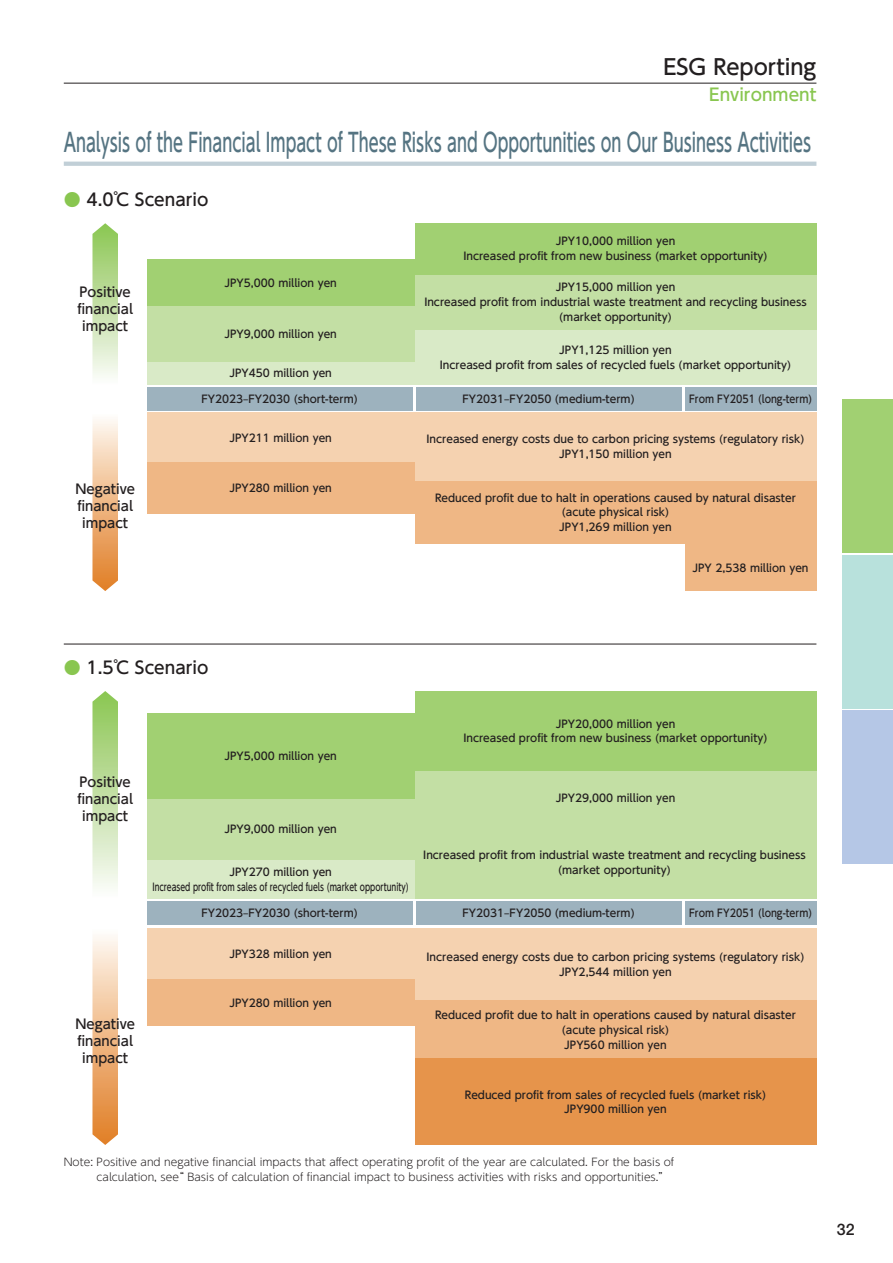
<style>
.page{position:relative;width:893px;height:1263px;background:#fff}
.page>*{position:absolute;margin:0;border:0;box-sizing:border-box;transform-origin:0 0}
.t1{font:500 25.5px "UD Shin Go Pro";color:#557482;scale:.63 1}
.t2{font:500 21.3px "UD Shin Go Pro";color:#231f20}
.t3{font:500 16.95px "UD Shin Go Pro";color:#231f20}
.t4{font:500 16.95px "UD Shin Go Pro";color:#89c650}
.t5{font:500 15.9px "Helvetica Neue LT Std";color:#231f20}
.t6{font:500 13.35px/17px "UD Shin Go Pro";color:#231f20;text-align:center}
.t7{font:500 10.65px/14.9px "UD Shin Go Pro";color:#231f20;text-align:center}
.t8{font:300 10.65px/14.9px "UD Shin Go Pro";color:#231f20}
.t9{font:500 10.65px "UD Shin Go Pro";color:#231f20;scale:.9 1}
.s1{color:#89c650}
</style>
<div class="page">
<svg style="left:92px;top:223px;width:26px;height:154px;background:#c5e1a8"></svg>
<svg style="left:92px;top:691px;width:26px;height:197px;background:#c4e0a7"></svg>
<svg style="left:92px;top:419px;width:26px;height:172px;background:#f0bd8f"></svg>
<svg style="left:92px;top:936px;width:26px;height:209px;background:#efbc8d"></svg>
<div style="left:842px;top:555px;width:51px;height:153px;background:#b8e1dc"></div>
<div style="left:842px;top:400px;width:51px;height:153px;background:#a1d072"></div>
<div style="left:842px;top:710px;width:51px;height:153px;background:#b5c7e6"></div>
<hr style="left:64px;top:83px;width:752px;height:1px;background:#231f20">
<div style="left:415px;top:691px;width:401px;height:207px;background:#c3dfa4"></div>
<div style="left:415px;top:480px;width:401px;height:64px;background:#efb785"></div>
<hr style="left:64px;top:644px;width:752px;height:1px;background:#231f20">
<div style="left:147px;top:387px;width:265px;height:23px;background:#9db2be"></div>
<div style="left:147px;top:901px;width:265px;height:24px;background:#9db2be"></div>
<div style="left:147px;top:361px;width:268px;height:24px;background:#d9eac7"></div>
<div style="left:147px;top:860px;width:268px;height:38px;background:#d9eac7"></div>
<div style="left:147px;top:798px;width:268px;height:62px;background:#c3dfa4"></div>
<div style="left:147px;top:713px;width:268px;height:85px;background:#a1d072"></div>
<div style="left:147px;top:306px;width:268px;height:55px;background:#c3dfa4"></div>
<div style="left:147px;top:928px;width:268px;height:51px;background:#f5d2b0"></div>
<div style="left:147px;top:979px;width:268px;height:47px;background:#efb785"></div>
<div style="left:147px;top:259px;width:268px;height:47px;background:#a1d072"></div>
<div style="left:415px;top:330px;width:401px;height:55px;background:#d9eac7"></div>
<div style="left:415px;top:691px;width:401px;height:80px;background:#a1d072"></div>
<div style="left:415px;top:412px;width:401px;height:68px;background:#f5d2b0"></div>
<div style="left:415px;top:928px;width:401px;height:72px;background:#f5d2b0"></div>
<div style="left:415px;top:1000px;width:401px;height:59px;background:#efb785"></div>
<div style="left:415px;top:1059px;width:401px;height:86px;background:#e6944b"></div>
<div style="left:685px;top:544px;width:131px;height:47px;background:#efb785"></div>
<div style="left:415px;top:274px;width:401px;height:56px;background:#c3dfa4"></div>
<div style="left:415px;top:223px;width:401px;height:51px;background:#a1d072"></div>
<div style="left:416px;top:387px;width:265px;height:23px;background:#9db2be"></div>
<div style="left:416px;top:901px;width:265px;height:24px;background:#9db2be"></div>
<div style="left:685px;top:387px;width:131px;height:23px;background:#9db2be"></div>
<div style="left:685px;top:901px;width:131px;height:24px;background:#9db2be"></div>
<hr style="left:64px;top:162px;width:752px;height:4px;background:#c1cfd7">
<div style="left:147px;top:462px;width:268px;height:51px;background:#efb785"></div>
<div style="left:147px;top:412px;width:268px;height:50px;background:#f5d2b0"></div>
<h2 class="t2" style="left:663px;top:50px;width:155px">ESG Reporting</h2>
<h3 class="t4" style="left:709px;top:81px;width:109px">Environment</h3>
<h1 class="t1" style="left:64px;top:122px;width:1188px">Analysis of the Financial Impact of These Risks and Opportunities on Our Business Activities</h1>
<h3 class="t3" style="left:64px;top:186px;width:146px"><span class="s1">●</span> 4.0℃ Scenario</h3>
<p class="t6" style="left:77px;top:283px;width:57px">Positive financial impact</p>
<p class="t7" style="left:224px;top:275px;width:114px">JPY5,000 million yen</p>
<p class="t7" style="left:224px;top:326px;width:114px">JPY9,000 million yen</p>
<p class="t7" style="left:229px;top:365px;width:104px">JPY450 million yen</p>
<p class="t7" style="left:201px;top:391px;width:158px">FY2023–FY2030 (short-term)</p>
<p class="t6" style="left:75px;top:480px;width:61px">Negative financial impact</p>
<p class="t7" style="left:229px;top:430px;width:104px">JPY211 million yen</p>
<p class="t7" style="left:229px;top:480px;width:104px">JPY280 million yen</p>
<p class="t7" style="left:463px;top:234px;width:306px">JPY10,000 million yen<br>Increased profit from new business (market opportunity)</p>
<p class="t7" style="left:424px;top:279px;width:384px">JPY15,000 million yen<br>Increased profit from industrial waste treatment and recycling business (market opportunity)</p>
<p class="t7" style="left:440px;top:342px;width:353px">JPY1,125 million yen<br>Increased profit from sales of recycled fuels (market opportunity)</p>
<p class="t7" style="left:462px;top:391px;width:174px">FY2031–FY2050 (medium-term)</p>
<p class="t9" style="left:689px;top:390px;width:138px">From FY2051 (long-term)</p>
<p class="t7" style="left:427px;top:431px;width:379px">Increased energy costs due to carbon pricing systems (regulatory risk)<br>JPY1,150 million yen</p>
<p class="t7" style="left:435px;top:490px;width:362px">Reduced profit due to halt in operations caused by natural disaster (acute physical risk)<br>JPY1,269 million yen</p>
<p class="t7" style="left:692px;top:560px;width:117px">JPY 2,538 million yen</p>
<h3 class="t3" style="left:64px;top:654px;width:146px"><span class="s1">●</span> 1.5℃ Scenario</h3>
<p class="t6" style="left:77px;top:773px;width:57px">Positive financial impact</p>
<p class="t6" style="left:75px;top:1015px;width:61px">Negative financial impact</p>
<p class="t7" style="left:224px;top:748px;width:114px">JPY5,000 million yen</p>
<p class="t7" style="left:224px;top:821px;width:114px">JPY9,000 million yen</p>
<p class="t7" style="left:152px;top:864px;width:258px">JPY270 million yen<br>Increased profit from sales of recycled fuels (market opportunity)</p>
<p class="t7" style="left:201px;top:905px;width:158px">FY2023–FY2030 (short-term)</p>
<p class="t7" style="left:229px;top:946px;width:104px">JPY328 million yen</p>
<p class="t7" style="left:229px;top:995px;width:104px">JPY280 million yen</p>
<p class="t7" style="left:463px;top:716px;width:306px">JPY20,000 million yen<br>Increased profit from new business (market opportunity)</p>
<p class="t7" style="left:556px;top:791px;width:121px">JPY29,000 million yen</p>
<p class="t7" style="left:423px;top:847px;width:384px">Increased profit from industrial waste treatment and recycling business (market opportunity)</p>
<p class="t7" style="left:462px;top:905px;width:174px">FY2031–FY2050 (medium-term)</p>
<p class="t9" style="left:689px;top:904px;width:138px">From FY2051 (long-term)</p>
<p class="t7" style="left:427px;top:949px;width:379px">Increased energy costs due to carbon pricing systems (regulatory risk)<br>JPY2,544 million yen</p>
<p class="t7" style="left:435px;top:1007px;width:362px">Reduced profit due to halt in operations caused by natural disaster (acute physical risk)<br>JPY560 million yen</p>
<p class="t7" style="left:465px;top:1087px;width:303px">Reduced profit from sales of recycled fuels (market risk)<br>JPY900 million yen</p>
<p class="t8" style="left:97px;top:1154px;width:579px;text-indent:-33px">Note: Positive and negative financial impacts that affect operating profit of the year are calculated. For the basis of calculation, see“ Basis of calculation of financial impact to business activities with risks and opportunities.”</p>
<h3 class="t5" style="left:837px;top:1219px;width:19px">32</h3>
</div>
